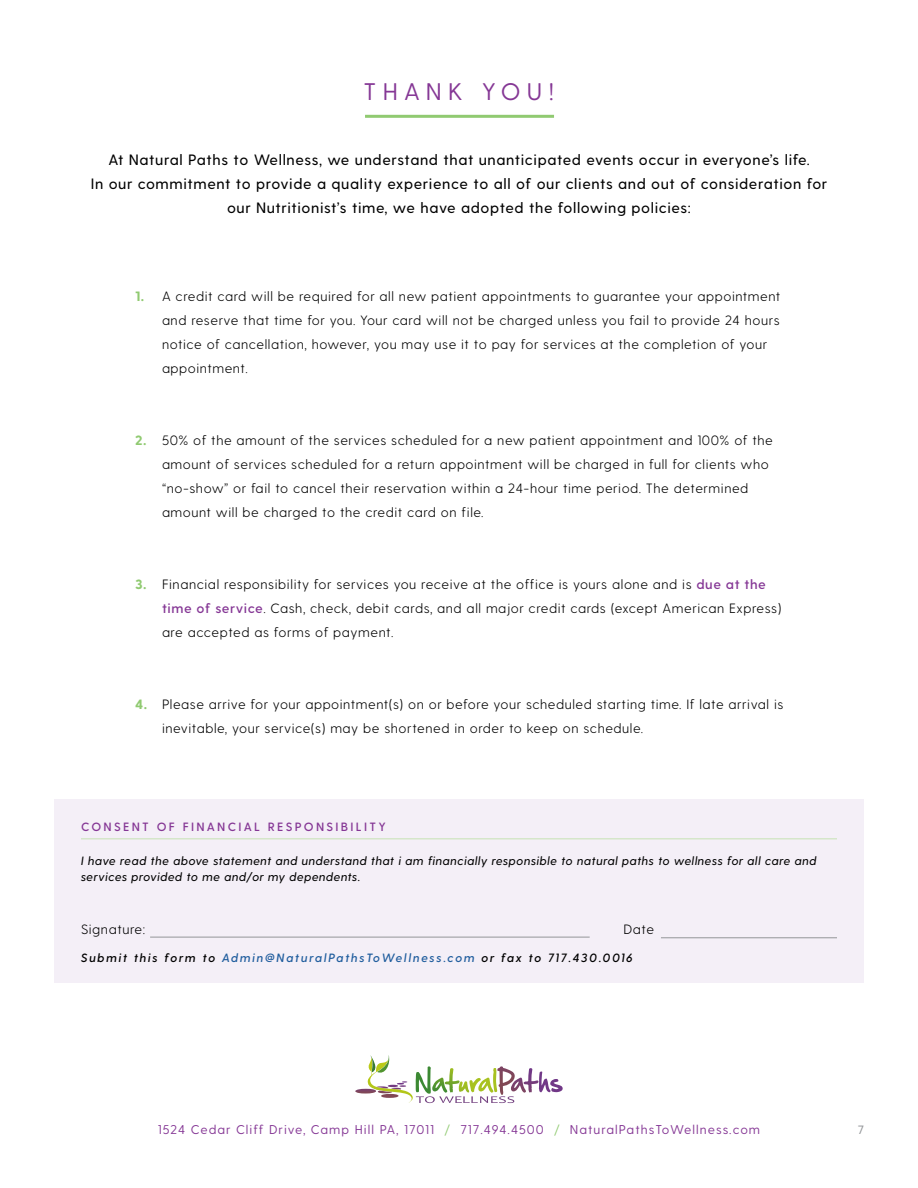
<style>
.page{position:relative;width:918px;height:1188px;background:#fff}
.page>*{position:absolute;margin:0;border:0;box-sizing:border-box;transform-origin:0 0}
.t1{font:24px "Greycliff CF";letter-spacing:.255em;color:#853795}
.t2{font:500 15px/24px "Greycliff CF";letter-spacing:.04em;color:#000;text-align:center}
.t3{font:300 13.5px/24px "Greycliff CF";letter-spacing:.04em;color:#000}
.t4{font:800 13.5px "Greycliff CF";color:#90ca71}
.t5{font:12.75px "Greycliff CF";letter-spacing:.08em;color:#853795}
.t6{font:italic 500 12px/16.5px "Greycliff CF";letter-spacing:.04em;color:#000}
.t7{font:italic 600 12px "Greycliff CF";letter-spacing:.14em;color:#000}
.t8{font:600 12px "Greycliff CF";letter-spacing:.19em;color:#853795}
.t9{font:500 12px "Greycliff CF";color:#939598}
.s1{font-weight:600;color:#853795}
.s2{color:#215e9e}
.s3{color:#90ca71}
</style>
<div class="page">
<svg style="left:355px;top:1055px;width:208px;height:48px"></svg>
<hr style="left:365px;top:115px;width:189px;height:3px;background:#90ca71">
<div style="left:54px;top:799px;width:810px;height:184px;background:#f4eff7"></div>
<hr style="left:81px;top:838px;width:756px;height:1px;background:#c6e2b4">
<hr style="left:150px;top:937px;width:440px;height:1px;background:#939598">
<hr style="left:661px;top:937px;width:176px;height:1px;background:#939598">
<h1 class="t1" style="left:364px;top:78px;width:192px">THANK YOU!</h1>
<p class="t2" style="left:91px;top:148px;width:738px">At Natural Paths to Wellness, we understand that unanticipated events occur in everyone’s life.<br>In our commitment to provide a quality experience to all of our clients and out of consideration for our Nutritionist’s time, we have adopted the following policies:</p>
<p class="t4" style="left:135px;top:288px;width:11px">1.</p>
<p class="t3" style="left:162px;top:285px;width:620px">A credit card will be required for all new patient appointments to guarantee your appointment and reserve that time for you. Your card will not be charged unless you fail to provide 24 hours notice of cancellation, however, you may use it to pay for services at the completion of your appointment.</p>
<p class="t4" style="left:135px;top:433px;width:13px">2.</p>
<p class="t3" style="left:162px;top:429px;width:612px">50% of the amount of the services scheduled for a new patient appointment and 100% of the amount of services scheduled for a return appointment will be charged in full for clients who “no-show” or fail to cancel their reservation within a 24-hour time period. The determined amount will be charged to the credit card on file.</p>
<p class="t4" style="left:135px;top:576px;width:13px">3.</p>
<p class="t3" style="left:162px;top:573px;width:621px">Financial responsibility for services you receive at the office is yours alone and is <span class="s1">due at the time of service</span>. Cash, check, debit cards, and all major credit cards (except American Express) are accepted as forms of payment.</p>
<p class="t4" style="left:135px;top:697px;width:14px">4.</p>
<p class="t3" style="left:162px;top:693px;width:623px">Please arrive for your appointment(s) on or before your scheduled starting time. If late arrival is inevitable, your service(s) may be shortened in order to keep on schedule.</p>
<p class="t8" style="left:81px;top:820px;width:306px">CONSENT OF FINANCIAL RESPONSIBILITY</p>
<p class="t6" style="left:81px;top:852px;width:737px">I have read the above statement and understand that i am financially responsible to natural paths to wellness for all care and services provided to me and/or my dependents.</p>
<p class="t3" style="left:81px;top:918px;width:66px">Signature:</p>
<p class="t3" style="left:624px;top:918px;width:32px">Date</p>
<p class="t7" style="left:81px;top:951px;width:553px">Submit this form to <span class="s2">Admin@NaturalPathsToWellness.com</span> or fax to 717.430.0016</p>
<p class="t5" style="left:158px;top:1122px;width:604px">1524 Cedar Cliff Drive, Camp Hill PA, 17011 <span class="s3">/</span> 717.494.4500 <span class="s3">/</span> NaturalPathsToWellness.com</p>
<p class="t9" style="left:858px;top:1123px;width:8px">7</p>
</div>
